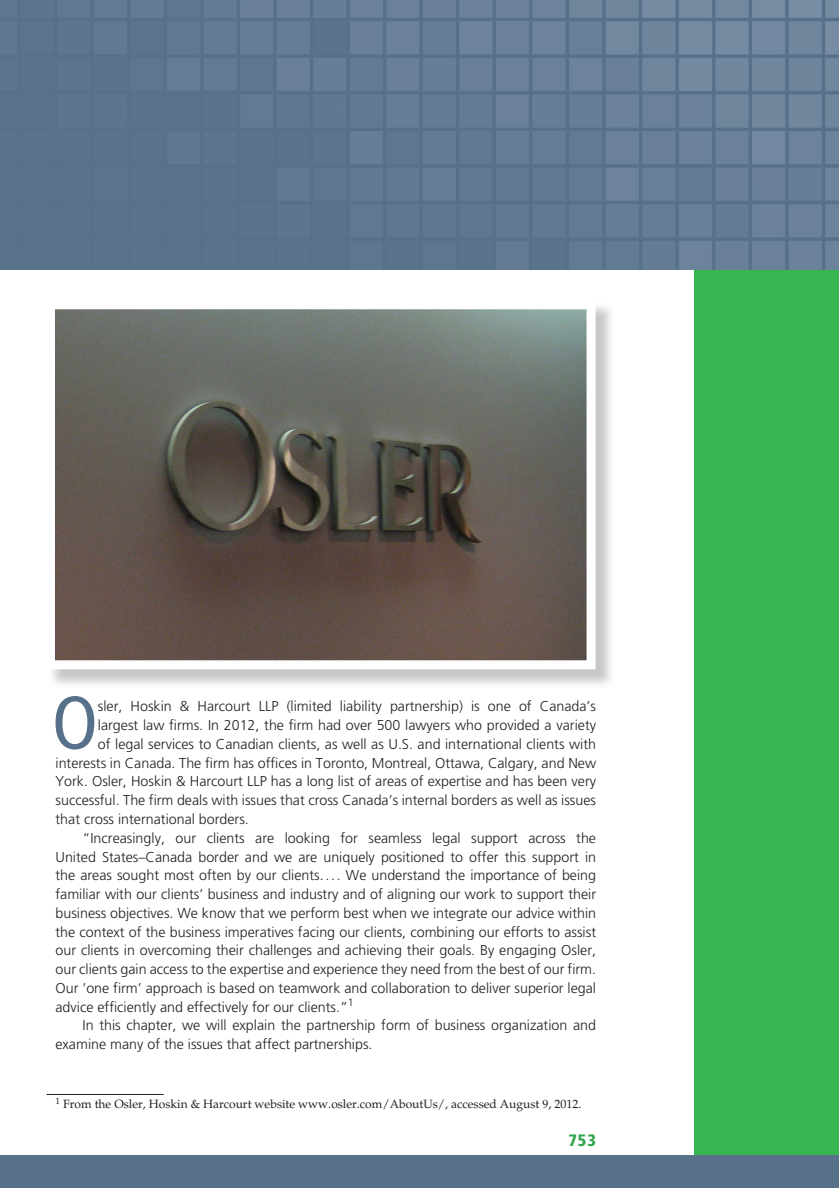
<style>
.page{position:relative;width:839px;height:1188px;background:#fff}
.page>*{position:absolute;margin:0;border:0;box-sizing:border-box;transform-origin:0 0}
.t1{font:condensed 75.15px "Frutiger LT Std";color:#57718a}
.t2{font:900 condensed 16.5px "Frutiger LT Std";color:#30a44a}
.t3{font:300 14.25px "Frutiger LT Std";color:#231f20}
.t4{font:12px "Palatino LT Std";color:#231f20}
</style>
<div class="page">
<div style="left:693px;top:23px;width:145px;height:1165px;background:#38b551"></div>
<img style="left:0;top:0;width:838px;height:269px">
<div style="left:0;top:1155px;width:838px;height:33px;background:#57718a"></div>
<img style="left:52px;top:306px;width:559px;height:379px">
<img style="left:56px;top:310px;width:529px;height:349px">
<div style="left:46px;top:300px;width:549px;height:369px;border:9px solid #fff"></div>
<hr style="left:47px;top:1094px;width:117px;height:1px;background:#231f20">
<p class="t1" style="left:52px;top:693px;width:47px">O</p>
<p class="t3" style="left:98px;top:701px;width:499px">sler, Hoskin &amp; Harcourt LLP (limited liability partnership) is one of Canada’s</p>
<p class="t3" style="left:98px;top:720px;width:499px">largest law firms. In 2012, the firm had over 500 lawyers who provided a variety</p>
<p class="t3" style="left:98px;top:738px;width:499px">of legal services to Canadian clients, as well as U.S. and international clients with</p>
<p class="t3" style="left:55px;top:757px;width:541px">interests in Canada. The firm has offices in Toronto, Montreal, Ottawa, Calgary, and New</p>
<p class="t3" style="left:55px;top:776px;width:542px">York. Osler, Hoskin &amp; Harcourt LLP has a long list of areas of expertise and has been very</p>
<p class="t3" style="left:55px;top:795px;width:542px">successful. The firm deals with issues that cross Canada’s internal borders as well as issues</p>
<p class="t3" style="left:55px;top:813px;width:195px">that cross international borders.</p>
<p class="t3" style="left:82px;top:832px;width:514px">“Increasingly, our clients are looking for seamless legal support across the</p>
<p class="t3" style="left:55px;top:851px;width:542px">United States–Canada border and we are uniquely positioned to offer this support in</p>
<p class="t3" style="left:55px;top:870px;width:541px">the areas sought most often by our clients. . . . We understand the importance of being</p>
<p class="t3" style="left:55px;top:888px;width:541px">familiar with our clients’ business and industry and of aligning our work to support their</p>
<p class="t3" style="left:55px;top:907px;width:542px">business objectives. We know that we perform best when we integrate our advice within</p>
<p class="t3" style="left:55px;top:926px;width:542px">the context of the business imperatives facing our clients, combining our efforts to assist</p>
<p class="t3" style="left:55px;top:945px;width:541px">our clients in overcoming their challenges and achieving their goals. By engaging Osler,</p>
<p class="t3" style="left:55px;top:963px;width:541px">our clients gain access to the expertise and experience they need from the best of our firm.</p>
<p class="t3" style="left:55px;top:982px;width:542px">Our ’one firm’ approach is based on teamwork and collaboration to deliver superior legal</p>
<p class="t3" style="left:55px;top:1001px;width:300px">advice efficiently and effectively for our clients.”<sup>1</sup></p>
<p class="t3" style="left:82px;top:1020px;width:515px">In this chapter, we will explain the partnership form of business organization and</p>
<p class="t3" style="left:55px;top:1038px;width:318px">examine many of the issues that affect partnerships.</p>
<p class="t4" style="left:56px;top:1100px;width:527px"><sup>1</sup> From the Osler, Hoskin &amp; Harcourt website www.osler.com/AboutUs/ , accessed August 9, 2012.</p>
<p class="t2" style="left:568px;top:1133px;width:29px">753</p>
</div>
